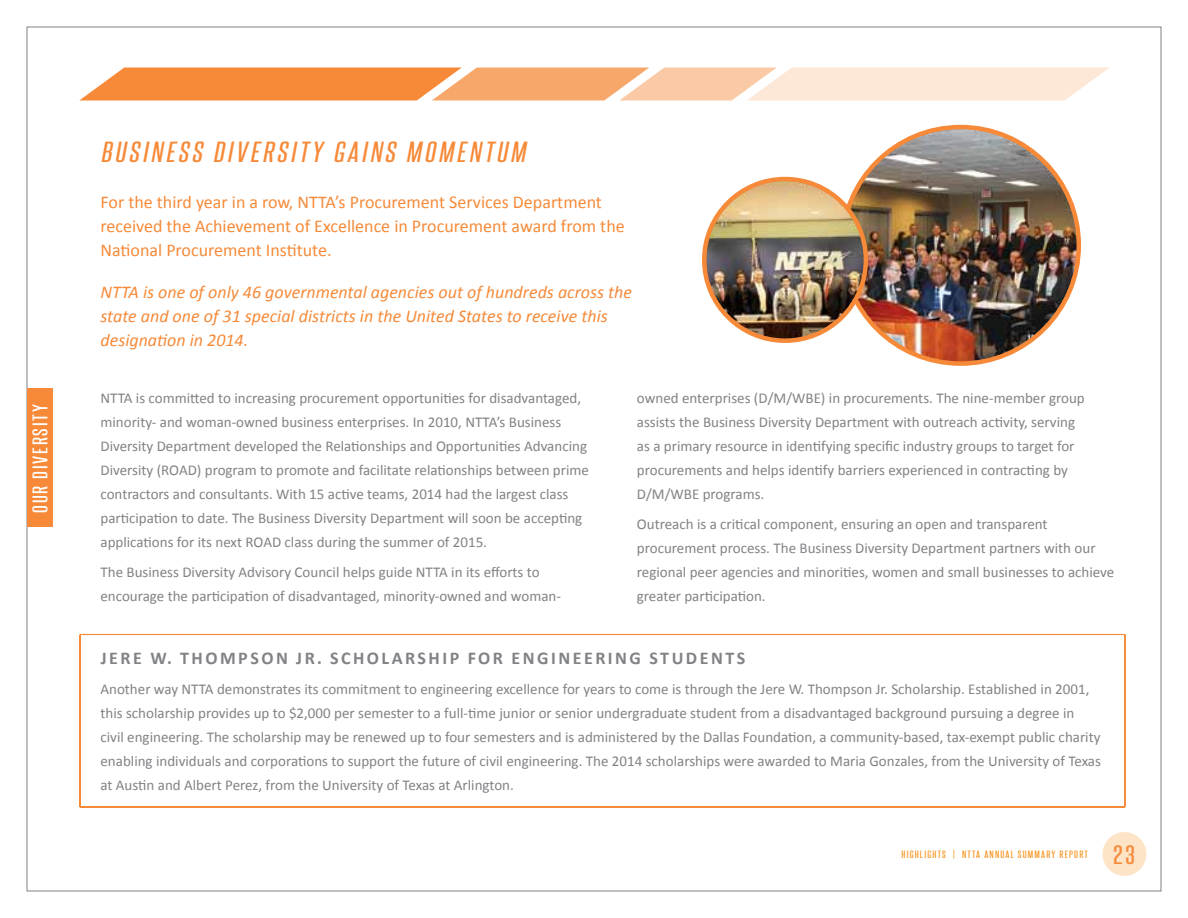
<style>
.page{position:relative;width:1188px;height:918px;background:#fff}
.page>*{position:absolute;margin:0;border:0;box-sizing:border-box;transform-origin:0 0}
.t1{font:italic 24.75px "Steelfish Rg";letter-spacing:.1em;color:#f68a39;scale:1.33 1}
.t2{font:22.5px "Steelfish Rg";color:#f68a39;scale:1.33 1}
.t3{font:18px/24px "Calibri";color:#f68a39}
.t4{font:italic 18px/24px "Calibri";color:#f68a39}
.t5{font:700 18px "Calibri";letter-spacing:.14em;color:#808285}
.t6{font:18px "Steelfish Rg";letter-spacing:.075em;color:#fff;scale:1.33 1}
.t7{font:15px/24px "Calibri";color:#808285}
.t8{font:9px "Steelfish Rg";letter-spacing:.1em;color:#f7941e;scale:1.33 1}
</style>
<div class="page">
<div style="left:1102px;top:832px;width:44px;height:44px;background:#fde4c7;border-radius:50%"></div>
<div style="left:27px;top:388px;width:25px;height:139px;background:#f68a39"></div>
<svg style="left:79px;top:68px;width:1030px;height:33px;background:#f9be91"></svg>
<svg style="left:80px;top:634px;width:1045px;height:174px"></svg>
<img style="left:860px;top:126px;width:219px;height:235px">
<img style="left:702px;top:178px;width:182px;height:161px">
<div style="left:702px;top:177px;width:166px;height:166px;border:4px solid #f68a39;border-radius:50%"></div>
<p class="t6" style="left:29px;top:513px;width:83px;rotate:-90deg">OUR DIVERSITY</p>
<h1 class="t1" style="left:100px;top:136px;width:321px">BUSINESS DIVERSITY GAINS MOMENTUM</h1>
<p class="t3" style="left:100px;top:189px;width:526px">For the third year in a row, NTTA’s Procurement Services Department received the Achievement of Excellence in Procurement award from the<br>National Procurement Institute.</p>
<p class="t4" style="left:100px;top:279px;width:533px">NTTA is one of only 46 governmental agencies out of hundreds across the state and one of 31 special districts in the United States to receive this designation in 2014.</p>
<p class="t7" style="left:100px;top:386px;width:490px">NTTA is committed to increasing procurement opportunities for disadvantaged, minority- and woman-owned business enterprises. In 2010, NTTA’s Business Diversity Department developed the Relationships and Opportunities Advancing Diversity (ROAD) program to promote and facilitate relationships between prime contractors and consultants. With 15 active teams, 2014 had the largest class participation to date. The Business Diversity Department will soon be accepting applications for its next ROAD class during the summer of 2015.</p>
<p class="t7" style="left:100px;top:560px;width:462px">The Business Diversity Advisory Council helps guide NTTA in its efforts to encourage the participation of disadvantaged, minority-owned and woman-</p>
<p class="t7" style="left:637px;top:386px;width:449px">owned enterprises (D/M/WBE) in procurements. The nine-member group assists the Business Diversity Department with outreach activity, serving as a primary resource in identifying specific industry groups to target for procurements and helps identify barriers experienced in contracting by D/M/WBE programs.</p>
<p class="t7" style="left:637px;top:512px;width:479px">Outreach is a critical component, ensuring an open and transparent procurement process. The Business Diversity Department partners with our regional peer agencies and minorities, women and small businesses to achieve greater participation.</p>
<p class="t5" style="left:101px;top:647px;width:12px">JERE</p>
<p class="t5" style="left:150px;top:647px;width:101px">W. THOMPSON</p>
<p class="t5" style="left:296px;top:647px;width:58px">JR. SCHO</p>
<p class="t5" style="left:382px;top:647px;width:23px">LARSHIP</p>
<p class="t5" style="left:468px;top:647px;width:68px">FOR ENGINEERING</p>
<p class="t5" style="left:649px;top:647px;width:63px">STUDENTS</p>
<p class="t7" style="left:100px;top:677px;width:1002px">Another way NTTA demonstrates its commitment to engineering excellence for years to come is through the Jere W. Thompson Jr. Scholarship. Established in 2001, this scholarship provides up to $2,000 per semester to a full-time junior or senior undergraduate student from a disadvantaged background pursuing a degree in civil engineering. The scholarship may be renewed up to four semesters and is administered by the Dallas Foundation, a community-based, tax-exempt public charity enabling individuals and corporations to support the future of civil engineering. The 2014 scholarships were awarded to Maria Gonzales, from the University of Texas at Austin and Albert Perez, from the University of Texas at Arlington.</p>
<p class="t8" style="left:902px;top:849px;width:22px">HIGHLIGHTS</p>
<p class="t8" style="left:953px;top:849px;width:33px">| NTTA ANNUA</p>
<p class="t8" style="left:1011px;top:849px;width:28px">L SUMMARY</p>
<p class="t8" style="left:1060px;top:849px;width:9px">REPORT</p>
<h2 class="t2" style="left:1113px;top:841px;width:18px">23</h2>
</div>
